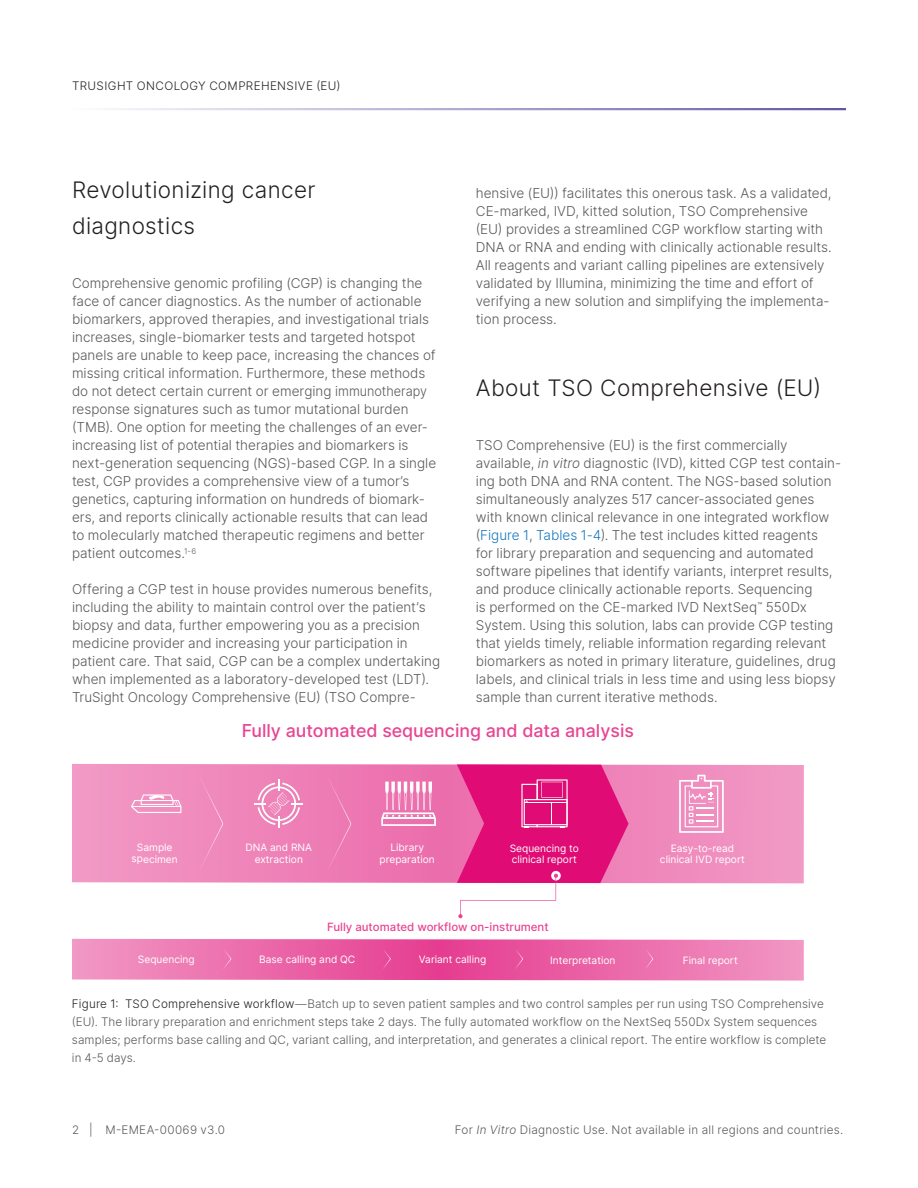
<style>
.page{position:relative;width:918px;height:1188px;background:#fff}
.page>*{position:absolute;margin:0;border:0;box-sizing:border-box;transform-origin:0 0}
.A-Head{font:300 22.5px/36px "Inter";letter-spacing:.015em;color:#231f20}
.t1{font:500 17.85px "Inter";color:#e94492}
.Body_Copy{font:300 13.5px/18px "Inter";color:#57585a}
.t2{font:300 11.7px/18px "Inter";letter-spacing:.01em;color:#57585a}
.t3{font:300 11.7px "Inter";letter-spacing:.04em;color:#231f20}
.t4{font:300 11.7px "Inter";letter-spacing:.03em;color:#57585a}
.t5{font:500 11.4px "Inter";color:#e94492}
.t6{font:10.2px/11.4px "Inter";color:#fff;text-align:center}
.s1{font-style:italic}
.s2{color:#1576bd}
.s3{color:#231f20}
</style>
<div class="page">
<hr style="left:72px;top:108px;width:774px;height:2px;background:#6556a4">
<svg style="left:72px;top:764px;width:732px;height:119px;background:#ef89bb"></svg>
<div style="left:197px;top:772px;width:26px;height:103px;background:#f08abc"></div>
<div style="left:325px;top:773px;width:26px;height:102px;background:#ed7ab3"></div>
<svg style="left:254px;top:779px;width:49px;height:49px;background:#f19ac5"></svg>
<svg style="left:131px;top:794px;width:50px;height:19px"></svg>
<svg style="left:381px;top:782px;width:55px;height:44px"></svg>
<hr style="left:382px;top:818px;width:53px;height:1px;background:#fff">
<svg style="left:679px;top:775px;width:45px;height:58px"></svg>
<svg style="left:72px;top:939px;width:732px;height:42px;background:#eb6fad"></svg>
<svg style="left:457px;top:764px;width:172px;height:154px"></svg>
<p class="t3" style="left:72px;top:77px;width:270px">TRUSIGHT ONCOLOGY COMPREHENSIVE (EU)</p>
<p class="A-Head" style="left:72px;top:172px;width:245px">Revolutionizing cancer diagnostics</p>
<p class="Body_Copy" style="left:72px;top:274px;width:366px">Comprehensive genomic profiling (CGP) is changing the face of cancer diagnostics. As the number of actionable biomarkers, approved therapies, and investigational trials increases, single-biomarker tests and targeted hotspot panels are unable to keep pace, increasing the chances of missing critical information. Furthermore, these methods do not detect certain current or emerging immunotherapy response signatures such as tumor mutational burden (TMB). One option for meeting the challenges of an ever&shy;increasing list of potential therapies and biomarkers is next-generation sequencing (NGS)-based CGP. In a single test, CGP provides a comprehensive view of a tumor’s genetics, capturing information on hundreds of biomark&shy;ers, and reports clinically actionable results that can lead to molecularly matched therapeutic regimens and better patient outcomes.<sup>1-6</sup></p>
<p class="Body_Copy" style="left:72px;top:580px;width:370px">Offering a CGP test in house provides numerous benefits, including the ability to maintain control over the patient’s biopsy and data, further empowering you as a precision medicine provider and increasing your participation in patient care. That said, CGP can be a complex undertaking when implemented as a laboratory-developed test (LDT).<br>TruSight Oncology Comprehensive (EU) (TSO Compre-</p>
<p class="Body_Copy" style="left:476px;top:184px;width:357px">hensive (EU)) facilitates this onerous task. As a validated, CE-marked, IVD, kitted solution, TSO Comprehensive (EU) provides a streamlined CGP workflow starting with DNA or RNA and ending with clinically actionable results.<br>All reagents and variant calling pipelines are extensively validated by Illumina, minimizing the time and effort of verifying a new solution and simplifying the implementa&shy;tion process.</p>
<p class="A-Head" style="left:476px;top:370px;width:347px">About TSO Comprehensive (EU)</p>
<p class="Body_Copy" style="left:476px;top:436px;width:367px">TSO Comprehensive (EU) is the first commercially available, <span class="s1">in vitro</span> diagnostic (IVD), kitted CGP test contain&shy;ing both DNA and RNA content. The NGS-based solution simultaneously analyzes 517 cancer-associated genes with known clinical relevance in one integrated workflow (<span class="s2">Figure 1</span>, <span class="s2">Tables 1-4</span>). The test includes kitted reagents<br>for library preparation and sequencing and automated software pipelines that identify variants, interpret results, and produce clinically actionable reports. Sequencing<br>is performed on the CE-marked IVD NextSeq<sup>™</sup> 550Dx System. Using this solution, labs can provide CGP testing that yields timely, reliable information regarding relevant biomarkers as noted in primary literature, guidelines, drug labels, and clinical trials in less time and using less biopsy sample than current iterative methods.</p>
<p class="t1" style="left:242px;top:718px;width:394px">Fully automated sequencing and data analysis</p>
<p class="t6" style="left:132px;top:841px;width:48px">Sample specimen</p>
<p class="t6" style="left:246px;top:842px;width:68px">DNA and RNA extraction</p>
<p class="t6" style="left:380px;top:842px;width:57px">Library preparation</p>
<p class="t6" style="left:510px;top:842px;width:71px;text-align:left">Sequencing to clinical report</p>
<p class="t6" style="left:660px;top:842px;width:86px">Easy-to-read clinical IVD report</p>
<p class="t5" style="left:327px;top:918px;width:223px">Fully automated workflow on-instrument</p>
<p class="t6" style="left:138px;top:953px;width:58px">Sequencing</p>
<p class="t6" style="left:259px;top:954px;width:98px">Base calling and QC</p>
<p class="t6" style="left:419px;top:954px;width:69px">Variant calling</p>
<p class="t6" style="left:550px;top:954px;width:67px">Interpretation</p>
<p class="t6" style="left:683px;top:954px;width:56px">Final report</p>
<p class="t2" style="left:72px;top:995px;width:756px"><span class="s3">Figure 1: TSO Comprehensive workflow</span>—Batch up to seven patient samples and two control samples per run using TSO Comprehensive (EU). The library preparation and enrichment steps take 2 days. The fully automated workflow on the NextSeq 550Dx System sequences samples; performs base calling and QC, variant calling, and interpretation, and generates a clinical report. The entire workflow is complete in 4-5 days.</p>
<p class="t4" style="left:72px;top:1121px;width:155px">2 | M-EMEA-00069 v3.0</p>
<p class="t2" style="left:455px;top:1121px;width:390px">For <span class="s1">In Vitro</span> Diagnostic Use. Not available in all regions and countries.</p>
</div>
